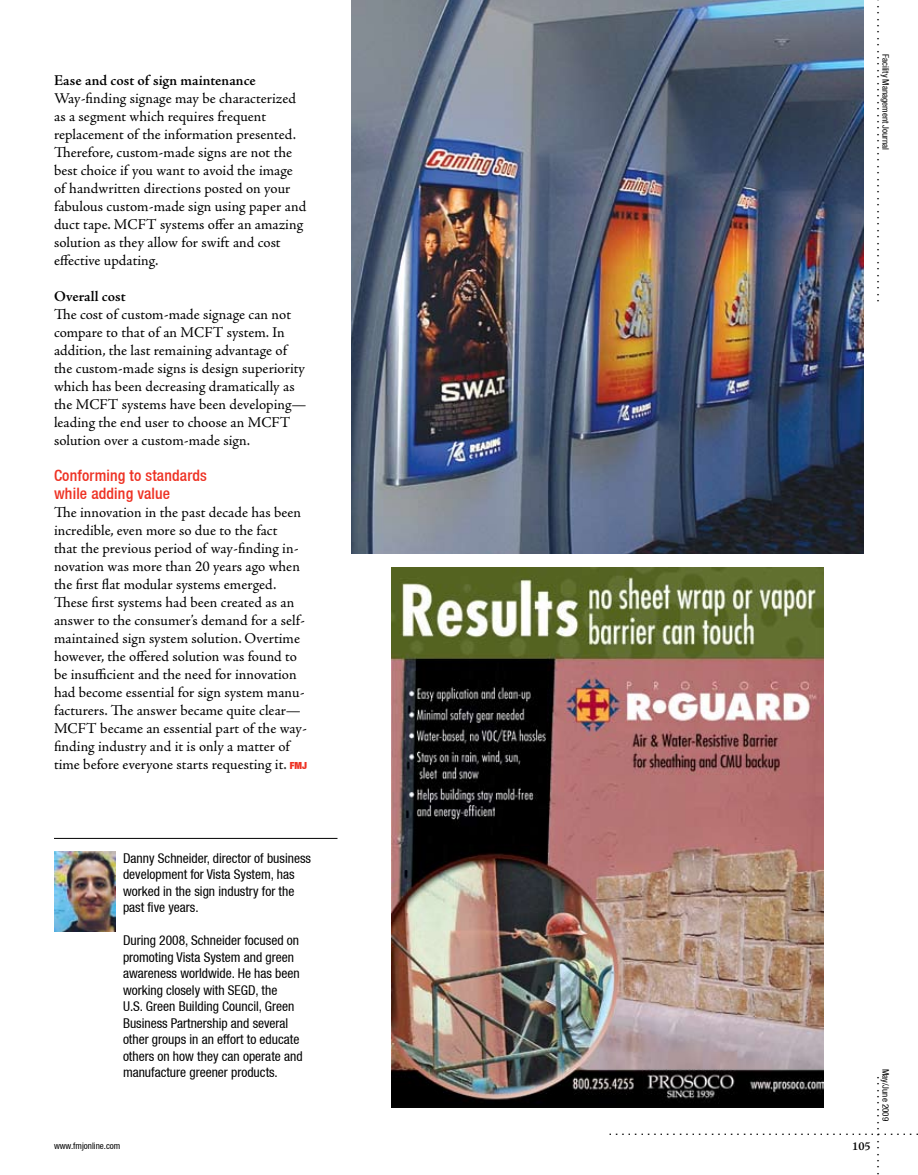
<style>
.page{position:relative;width:918px;height:1175px;background:#fff}
.page>*{position:absolute;margin:0;border:0;box-sizing:border-box;transform-origin:0 0}
.t1{font:500 condensed 15.75px/18px "Helvetica Neue LT";letter-spacing:.01em;color:#ee3224}
.t2{font:15px/18px "Adobe Jenson Pro";color:#000}
.t3{font:600 15px "Adobe Jenson Pro";color:#000}
.t4{font:condensed 13.5px/16.5px "Helvetica Neue LT";color:#000}
.t5{font:600 12px "Adobe Jenson Pro";color:#000}
.t6{font:condensed 9px "Helvetica Neue LT";color:#000}
.s1{font-family:"Helvetica Neue LT";font-weight:900;font-stretch:expanded;font-size:9.75px;color:#ee3224}
</style>
<div class="page">
<img style="left:392px;top:567px;width:432px;height:540px">
<hr style="left:54px;top:838px;width:284px;height:1px;background:#000">
<img style="left:54px;top:851px;width:62px;height:80px">
<img style="left:351px;top:0;width:513px;height:554px">
<svg style="left:610px;top:1076px;width:214px;height:32px;background:#1d1d1d"></svg>
<p class="t3" style="left:54px;top:72px;width:203px">Ease and cost of sign maintenance</p>
<p class="t2" style="left:54px;top:90px;width:254px">Way-finding signage may be characterized as a segment which requires frequent replacement of the information presented.<br>Therefore, custom-made signs are not the best choice if you want to avoid the image of handwritten directions posted on your fabulous custom-made sign using paper and duct tape. MCFT systems offer an amazing solution as they allow for swift and cost effective updating.</p>
<p class="t3" style="left:54px;top:288px;width:73px">Overall cost</p>
<p class="t2" style="left:54px;top:306px;width:254px">The cost of custom-made signage can not compare to that of an MCFT system. In addition, the last remaining advantage of the custom-made signs is design superiority which has been decreasing dramatically as the MCFT systems have been developing— leading the end user to choose an MCFT solution over a custom-made sign.</p>
<p class="t1" style="left:54px;top:466px;width:154px">Conforming to standards while adding value</p>
<p class="t2" style="left:54px;top:504px;width:255px">The innovation in the past decade has been incredible, even more so due to the fact<br>that the previous period of way-finding in&shy;novation was more than 20 years ago when the first flat modular systems emerged.<br>These first systems had been created as an answer to the consumer’s demand for a self&shy;maintained sign system solution. Overtime however, the offered solution was found to be insufficient and the need for innovation had become essential for sign system manu&shy;facturers. The answer became quite clear— MCFT became an essential part of the way&shy;finding industry and it is only a matter of time before everyone starts requesting it. <span class="s1">FMJ</span></p>
<p class="t6" style="left:891px;top:54px;width:97px;rotate:90deg">Facility Management Journal</p>
<p class="t4" style="left:123px;top:849px;width:190px">Danny Schneider, director of business development for Vista System, has worked in the sign industry for the past five years.</p>
<p class="t4" style="left:123px;top:932px;width:181px">During 2008, Schneider focused on promoting Vista System and green awareness worldwide. He has been working closely with SEGD, the<br>U.S. Green Building Council, Green Business Partnership and several other groups in an effort to educate others on how they can operate and manufacture greener products.</p>
<p class="t6" style="left:54px;top:1140px;width:68px">www.fmjonline.com</p>
<p class="t5" style="left:852px;top:1139px;width:20px">105</p>
<p class="t6" style="left:891px;top:1068px;width:54px;rotate:90deg">May/June 2009</p>
</div>
